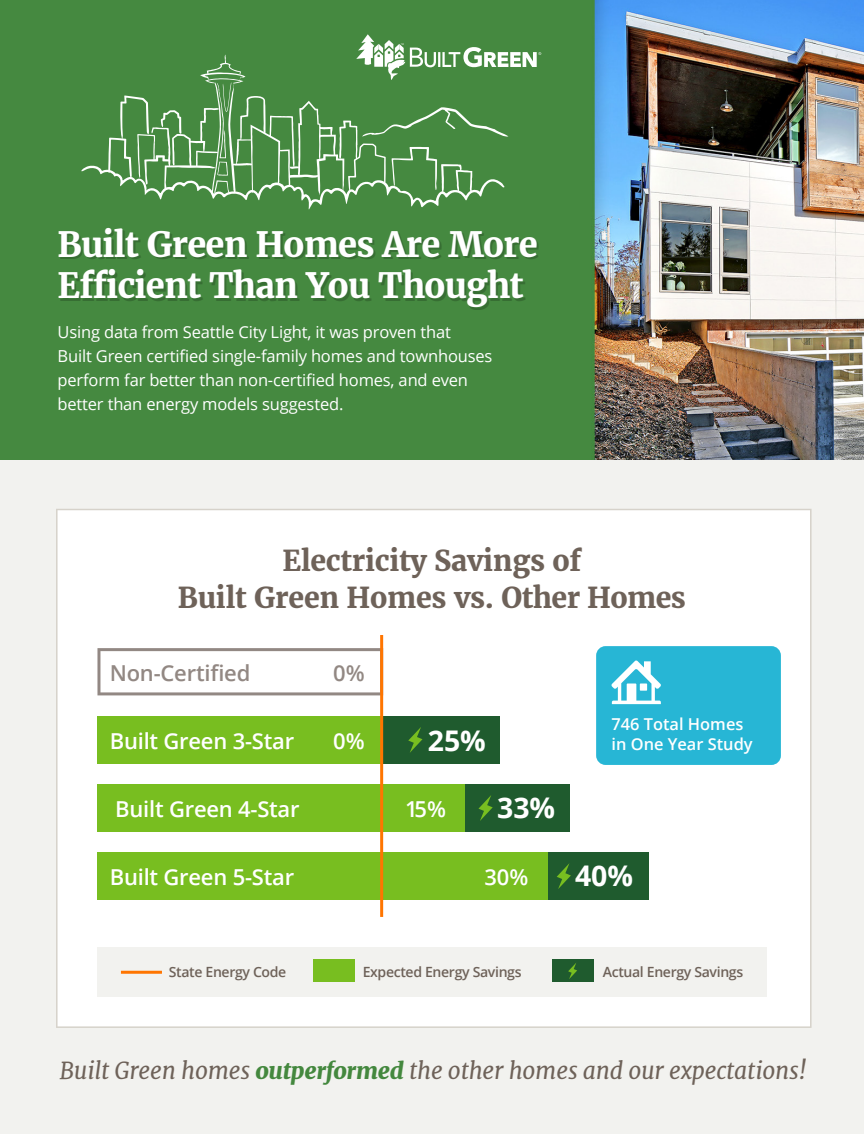
<style>
.page{position:relative;width:864px;height:1134px;background:#f2f2ef}
.page>*{position:absolute;margin:0;border:0;box-sizing:border-box;transform-origin:0 0}
.t1{font:700 34.5px/41.4px "Merriweather";letter-spacing:-.025em;color:#fff}
.t2{font:700 28.5px/37.5px "Merriweather";letter-spacing:-.01em;color:#6e6259;text-align:center}
.t3{font:700 28.5px "Open Sans";color:#fff}
.t4{font:italic 23.1px "Merriweather";letter-spacing:-.01em;color:#6e6259}
.t5{font:600 22.05px "Open Sans";letter-spacing:-.01em;color:#fff}
.t6{font:600 22.05px "Open Sans";letter-spacing:-.01em;color:#928883}
.t7{font:16.5px/24px "Open Sans";letter-spacing:-.01em;color:#fff}
.t8{font:600 16.35px/19.5px "Open Sans";color:#fff}
.t9{font:600 14.1px "Open Sans";letter-spacing:-.025em;color:#6e6259}
.s1{font-weight:900;color:#44883e}
</style>
<div class="page">
<img style="left:0;top:0;width:864px;height:459px">
<div style="left:56px;top:509px;width:756px;height:519px;background:#fff"></div>
<div style="left:97px;top:947px;width:670px;height:50px;background:#f2f2ef"></div>
<div style="left:97px;top:784px;width:374px;height:48px;background:#78be20"></div>
<div style="left:97px;top:716px;width:287px;height:48px;background:#78be20"></div>
<div style="left:97px;top:852px;width:460px;height:48px;background:#78be20"></div>
<div style="left:596px;top:646px;width:185px;height:119px;background:#27b6d5;border-radius:9px"></div>
<svg style="left:611px;top:660px;width:50px;height:44px"></svg>
<svg style="left:356px;top:34px;width:185px;height:46px"></svg>
<svg style="left:97px;top:648px;width:283px;height:47px"></svg>
<div style="left:382px;top:716px;width:118px;height:48px;background:#1f5b2e"></div>
<div style="left:465px;top:784px;width:105px;height:48px;background:#1f5b2e"></div>
<div style="left:314px;top:960px;width:41px;height:22px;background:#78be20"></div>
<hr style="left:380px;top:635px;width:3px;height:282px;background:#ff7500">
<hr style="left:121px;top:971px;width:41px;height:3px;background:#ff7500">
<svg style="left:408px;top:727px;width:14px;height:26px"></svg>
<svg style="left:478px;top:795px;width:15px;height:26px"></svg>
<div style="left:552px;top:960px;width:41px;height:22px;background:#1f5b2e"></div>
<svg style="left:568px;top:963px;width:9px;height:16px"></svg>
<div style="left:548px;top:852px;width:101px;height:48px;background:#1f5b2e"></div>
<svg style="left:557px;top:863px;width:14px;height:26px"></svg>
<svg style="left:505px;top:107px;width:3px;height:30px"></svg>
<svg style="left:81px;top:55px;width:424px;height:155px;background:#579453"></svg>
<h1 class="t1" style="left:58px;top:223px;width:482px">Built Green Homes Are More<br>Efficient Than You Thought</h1>
<p class="t7" style="left:58px;top:319px;width:436px">Using data from Seattle City Light, it was proven that<br>Built Green certified single-family homes and townhouses perform far better than non-certified homes, and even better than energy models suggested.</p>
<h2 class="t2" style="left:178px;top:541px;width:510px">Electricity Savings of<br>Built Green Homes vs. Other Homes</h2>
<h3 class="t6" style="left:110px;top:658px;width:142px">Non-Certified</h3>
<h3 class="t6" style="left:333px;top:658px;width:33px">0%</h3>
<h3 class="t5" style="left:110px;top:725px;width:186px">Built Green 3-Star</h3>
<h3 class="t5" style="left:333px;top:725px;width:33px">0%</h3>
<h2 class="t3" style="left:428px;top:720px;width:60px">25%</h2>
<p class="t8" style="left:611px;top:714px;width:143px">746 Total Homes in One Year Study</p>
<h3 class="t5" style="left:115px;top:794px;width:186px">Built Green 4-Star</h3>
<h3 class="t5" style="left:405px;top:794px;width:42px">15%</h3>
<h2 class="t3" style="left:497px;top:787px;width:60px">33%</h2>
<h3 class="t5" style="left:110px;top:862px;width:186px">Built Green 5-Star</h3>
<h3 class="t5" style="left:484px;top:862px;width:46px">30%</h3>
<h2 class="t3" style="left:575px;top:856px;width:60px">40%</h2>
<p class="t9" style="left:169px;top:962px;width:119px">State Energy Code</p>
<p class="t9" style="left:363px;top:962px;width:160px">Expected Energy Savings</p>
<p class="t9" style="left:603px;top:962px;width:142px">Actual Energy Savings</p>
<h3 class="t4" style="left:60px;top:1055px;width:748px">Built Green homes <span class="s1">outperformed</span> the other homes and our expectations!</h3>
</div>
